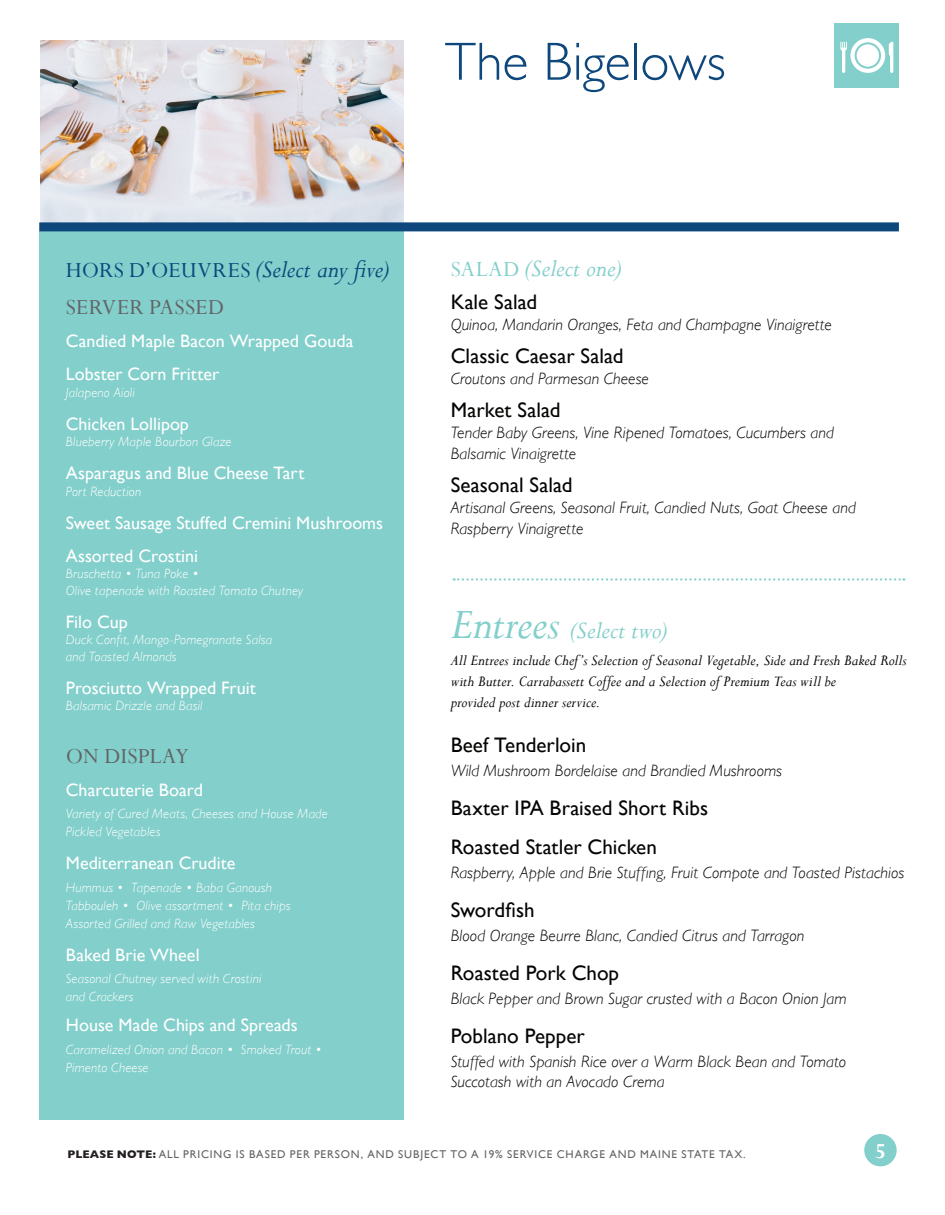
<style>
.page{position:relative;width:945px;height:1215px;background:#fff}
.page>*{position:absolute;margin:0;border:0;box-sizing:border-box;transform-origin:0 0}
.t1{font:300 54px "Gill Sans";letter-spacing:-.005em;color:#0d477c}
.t2{font:italic 27px "Perpetua";letter-spacing:-.005em;color:#82cfcb}
.t3{font:italic 27px "Perpetua";letter-spacing:-.005em;color:#0d477c}
.t4{font:24px "Perpetua";letter-spacing:.015em;color:#636366}
.t5{font:700 24px "Perpetua";color:#fff}
.t6{font:21px "Gill Sans";color:#040503}
.t7{font:18px "Gill Sans";color:#fff}
.t8{font:italic 300 16.5px/21px "Gill Sans";letter-spacing:.005em;color:#040503}
.t9{font:italic 16.5px/21px "Perpetua";letter-spacing:.005em;color:#040503}
.t10{font:italic 300 13.5px/18px "Gill Sans";letter-spacing:.01em;color:#fff}
.t11{font:11.25px "Gill Sans";letter-spacing:.075em;color:#636366}
.s1{font-style:normal;font-size:24px}
.s2{font-size:48px}
.s3{font-weight:700;color:#231f20}
</style>
<div class="page">
<div style="left:835px;top:23px;width:64px;height:65px;background:#82cfcb"></div>
<svg style="left:840px;top:38px;width:53px;height:35px"></svg>
<div style="left:857px;top:44px;width:22px;height:23px;background:#fff;border-radius:50%"></div>
<div style="left:864px;top:1134px;width:33px;height:32px;background:#82cfcb;border-radius:50%"></div>
<svg style="left:454px;top:578px;width:450px;height:3px"></svg>
<img style="left:40px;top:40px;width:363px;height:182px">
<div style="left:39px;top:231px;width:364px;height:889px;background:#82cfcb"></div>
<div style="left:39px;top:222px;width:860px;height:9px;background:#0d477c"></div>
<p class="t1" style="left:445px;top:19px;width:282px">The Bigelows</p>
<p class="t3" style="left:66px;top:252px;width:325px"><span class="s1">HORS D’OEUVRES</span> (Select any five)</p>
<p class="t4" style="left:66px;top:292px;width:160px">SERVER PASSED</p>
<p class="t7" style="left:66px;top:331px;width:289px">Candied Maple Bacon Wrapped Gouda</p>
<p class="t7" style="left:66px;top:364px;width:155px">Lobster Corn Fritter</p>
<p class="t10" style="left:66px;top:383px;width:70px">Jalapeno Aioli</p>
<p class="t7" style="left:66px;top:413px;width:125px">Chicken Lollipop</p>
<p class="t10" style="left:66px;top:433px;width:167px">Blueberry Maple Bourbon Glaze</p>
<p class="t7" style="left:66px;top:463px;width:240px">Asparagus and Blue Cheese Tart</p>
<p class="t10" style="left:66px;top:482px;width:77px">Port Reduction</p>
<p class="t7" style="left:66px;top:512px;width:319px">Sweet Sausage Stuffed Cremini Mushrooms</p>
<p class="t7" style="left:66px;top:545px;width:134px">Assorted Crostini</p>
<p class="t10" style="left:66px;top:565px;width:135px">Bruschetta • Tuna Poke •</p>
<p class="t10" style="left:66px;top:581px;width:239px">Olive tapenade with Roasted Tomato Chutney</p>
<p class="t7" style="left:66px;top:611px;width:63px">Filo Cup</p>
<p class="t10" style="left:66px;top:631px;width:208px">Duck Confit, Mango-Pomegranate Salsa</p>
<p class="t10" style="left:66px;top:647px;width:112px">and Toasted Almonds</p>
<p class="t7" style="left:66px;top:677px;width:191px">Prosciutto Wrapped Fruit</p>
<p class="t10" style="left:66px;top:697px;width:138px">Balsamic Drizzle and Basil</p>
<p class="t4" style="left:66px;top:741px;width:125px">ON DISPLAY</p>
<p class="t7" style="left:66px;top:779px;width:139px">Charcuterie Board</p>
<p class="t10" style="left:66px;top:805px;width:263px">Variety of Cured Meats, Cheeses and House Made<br>Pickled Vegetables</p>
<p class="t7" style="left:66px;top:853px;width:171px">Mediterranean Crudite</p>
<p class="t10" style="left:66px;top:878px;width:208px">Hummus • Tapenade • Baba Ganoush</p>
<p class="t10" style="left:66px;top:896px;width:226px">Tabbouleh • Olive assortment • Pita chips</p>
<p class="t10" style="left:66px;top:914px;width:191px">Assorted Grilled and Raw Vegetables</p>
<p class="t7" style="left:66px;top:944px;width:135px">Baked Brie Wheel</p>
<p class="t10" style="left:66px;top:970px;width:197px">Seasonal Chutney served with Crostini and Crackers</p>
<p class="t7" style="left:66px;top:1015px;width:233px">House Made Chips and Spreads</p>
<p class="t10" style="left:66px;top:1040px;width:257px">Caramelized Onion and Bacon • Smoked Trout •</p>
<p class="t10" style="left:66px;top:1058px;width:84px">Pimento Cheese</p>
<p class="t2" style="left:451px;top:251px;width:173px"><span class="s1">SALAD</span> (Select one)</p>
<p class="t6" style="left:451px;top:289px;width:88px">Kale Salad</p>
<p class="t8" style="left:451px;top:314px;width:383px">Quinoa, Mandarin Oranges, Feta and Champagne Vinaigrette</p>
<p class="t6" style="left:451px;top:343px;width:174px">Classic Caesar Salad</p>
<p class="t8" style="left:451px;top:368px;width:200px">Croutons and Parmesan Cheese</p>
<p class="t6" style="left:451px;top:397px;width:111px">Market Salad</p>
<p class="t8" style="left:451px;top:422px;width:385px">Tender Baby Greens, Vine Ripened Tomatoes, Cucumbers and<br>Balsamic Vinaigrette</p>
<p class="t6" style="left:451px;top:472px;width:123px">Seasonal Salad</p>
<p class="t8" style="left:451px;top:497px;width:407px">Artisanal Greens, Seasonal Fruit, Candied Nuts, Goat Cheese and<br>Raspberry Vinaigrette</p>
<p class="t2" style="left:451px;top:613px;width:218px"><span class="s2">Entrees</span> (Select two)</p>
<p class="t9" style="left:451px;top:649px;width:458px">All Entrees include Chef’s Selection of Seasonal Vegetable, Side and Fresh Baked Rolls with Butter. Carrabassett Coffee and a Selection of Premium Teas will be<br>provided post dinner service.</p>
<p class="t6" style="left:451px;top:733px;width:137px">Beef Tenderloin</p>
<p class="t8" style="left:451px;top:760px;width:333px">Wild Mushroom Bordelaise and Brandied Mushrooms</p>
<p class="t6" style="left:451px;top:796px;width:259px">Baxter IPA Braised Short Ribs</p>
<p class="t6" style="left:451px;top:835px;width:208px">Roasted Statler Chicken</p>
<p class="t8" style="left:451px;top:862px;width:455px">Raspberry, Apple and Brie Stuffing, Fruit Compote and Toasted Pistachios</p>
<p class="t6" style="left:451px;top:898px;width:85px">Swordfish</p>
<p class="t8" style="left:451px;top:925px;width:355px">Blood Orange Beurre Blanc, Candied Citrus and Tarragon</p>
<p class="t6" style="left:451px;top:961px;width:170px">Roasted Pork Chop</p>
<p class="t8" style="left:451px;top:988px;width:398px">Black Pepper and Brown Sugar crusted with a Bacon Onion Jam</p>
<p class="t6" style="left:451px;top:1024px;width:136px">Poblano Pepper</p>
<p class="t8" style="left:451px;top:1051px;width:397px">Stuffed with Spanish Rice over a Warm Black Bean and Tomato</p>
<p class="t8" style="left:451px;top:1071px;width:216px">Succotash with an Avocado Crema</p>
<p class="t11" style="left:68px;top:1148px;width:679px"><span class="s3">PLEASE NOTE:</span> ALL PRICING IS BASED PER PERSON, AND SUBJECT TO A 19% SERVICE CHARGE AND MAINE STATE TAX.</p>
<p class="t5" style="left:875px;top:1136px;width:12px">5</p>
</div>
